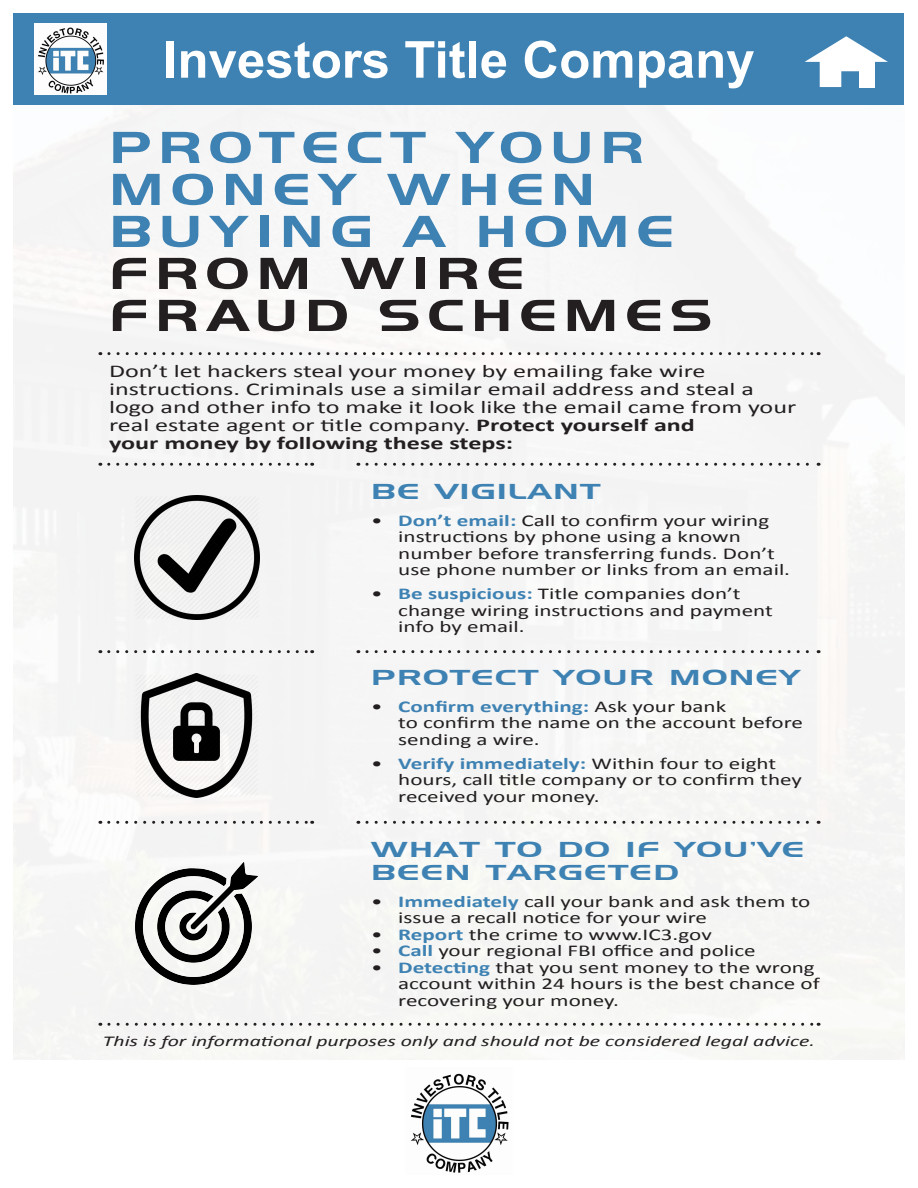
<style>
.page{position:relative;width:918px;height:1188px;background:#fff}
.page>*{position:absolute;margin:0;border:0;box-sizing:border-box;transform-origin:0 0}
.t1{font:700 51px "Arial";color:#fff}
.t2{font:700 46.8px "Handel Got D";letter-spacing:.11em;color:#3e82b3;scale:1.32 1}
.t3{font:700 46.8px "Handel Got D";letter-spacing:.11em;color:#231f20;scale:1.32 1}
.t4{font:21px/22.5px "Handel Gothic BT";letter-spacing:.04em;color:#3e82b3;scale:1.57 1}
.t5{font:18px "Calibri";color:#231f20;scale:1.45 1}
.t6{font:700 18px "Calibri";color:#231f20;scale:1.45 1}
.t7{font:16.5px/16.5px "Calibri";color:#231f20;scale:1.4 1}
.t8{font:700 16.5px "Calibri";color:#3e82b3;scale:1.4 1}
.t9{font:italic 15px "Calibri";color:#231f20;scale:1.45 1}
.s1{font-weight:700}
.s2{font-weight:700;color:#3e82b3}
.s3{font-weight:400;color:#231f20}
</style>
<div class="page">
<div style="left:14px;top:105px;width:890px;height:954px;background:#f5f5f5"></div>
<div style="left:14px;top:14px;width:890px;height:91px;background:#3e82b3"></div>
<svg style="left:805px;top:36px;width:83px;height:51px"></svg>
<div style="left:860px;top:60px;width:15px;height:27px;background:#fff"></div>
<img style="left:35px;top:23px;width:71px;height:72px">
<img style="left:410px;top:1073px;width:99px;height:100px">
<svg style="left:109px;top:352px;width:710px;height:3px"></svg>
<svg style="left:109px;top:1023px;width:710px;height:3px"></svg>
<svg style="left:109px;top:463px;width:204px;height:3px"></svg>
<svg style="left:109px;top:650px;width:204px;height:3px"></svg>
<svg style="left:109px;top:821px;width:204px;height:3px"></svg>
<svg style="left:367px;top:463px;width:452px;height:3px"></svg>
<svg style="left:367px;top:650px;width:452px;height:3px"></svg>
<svg style="left:367px;top:821px;width:452px;height:3px"></svg>
<img style="left:134px;top:495px;width:125px;height:125px">
<img style="left:136px;top:863px;width:121px;height:121px">
<img style="left:134px;top:673px;width:125px;height:125px">
<p class="t1" style="left:163px;top:26px;width:593px">Investors Title Company</p>
<p class="t2" style="left:109px;top:121px;width:407px">PROTECT YOUR</p>
<p class="t2" style="left:109px;top:163px;width:370px">MONEY WHEN</p>
<p class="t2" style="left:109px;top:205px;width:429px">BUYING A HOME</p>
<p class="t3" style="left:109px;top:247px;width:316px">FROM WIRE</p>
<p class="t3" style="left:109px;top:289px;width:458px">FRAUD SCHEMES</p>
<p class="t5" style="left:109px;top:359px;width:413px">Don’t let hackers steal your money by emailing fake wire</p>
<p class="t5" style="left:109px;top:377px;width:446px">instructions. Criminals use a similar email address and steal a</p>
<p class="t5" style="left:109px;top:395px;width:475px">logo and other info to make it look like the email came from your</p>
<p class="t5" style="left:109px;top:413px;width:406px">real estate agent or title company. <span class="s1">Protect yourself and</span></p>
<p class="t6" style="left:109px;top:431px;width:280px">your money by following these steps:</p>
<p class="t4" style="left:371px;top:480px;width:147px">BE VIGILANT</p>
<p class="t7" style="left:398px;top:512px;width:281px;text-indent:-27px">• <span class="s2">Don’t email:</span> Call to confirm your wiring instructions by phone using a known number before transferring funds. Don’t use phone number or links from an email.</p>
<p class="t7" style="left:398px;top:586px;width:269px;text-indent:-27px">• <span class="s2">Be suspicious:</span> Title companies don’t change wiring instructions and payment info by email.</p>
<p class="t4" style="left:371px;top:666px;width:275px">PROTECT YOUR MONEY</p>
<p class="t8" style="left:371px;top:696px;width:255px"><span class="s3">•</span> Confirm everything: <span class="s3">Ask your bank</span></p>
<p class="t7" style="left:398px;top:715px;width:291px">to confirm the name on the account before sending a wire.</p>
<p class="t7" style="left:398px;top:755px;width:290px;text-indent:-27px">• <span class="s2">Verify immediately:</span> Within four to eight hours, call title company or to confirm they received your money.</p>
<p class="t4" style="left:371px;top:838px;width:277px">WHAT TO DO IF YOU’VE<br>BEEN TARGETED</p>
<p class="t7" style="left:398px;top:893px;width:296px;text-indent:-27px">• <span class="s2">Immediately</span> call your bank and ask them to issue a recall notice for your wire</p>
<p class="t7" style="left:371px;top:926px;width:245px">• <span class="s2">Report</span> the crime to www.IC3.gov</p>
<p class="t7" style="left:371px;top:942px;width:276px">• <span class="s2">Call</span> your regional FBI office and police</p>
<p class="t7" style="left:398px;top:959px;width:303px;text-indent:-27px">• <span class="s2">Detecting</span> that you sent money to the wrong account within 24 hours is the best chance of recovering your money.</p>
<p class="t9" style="left:103px;top:1031px;width:493px">This is for informational purposes only and should not be considered legal advice.</p>
</div>
